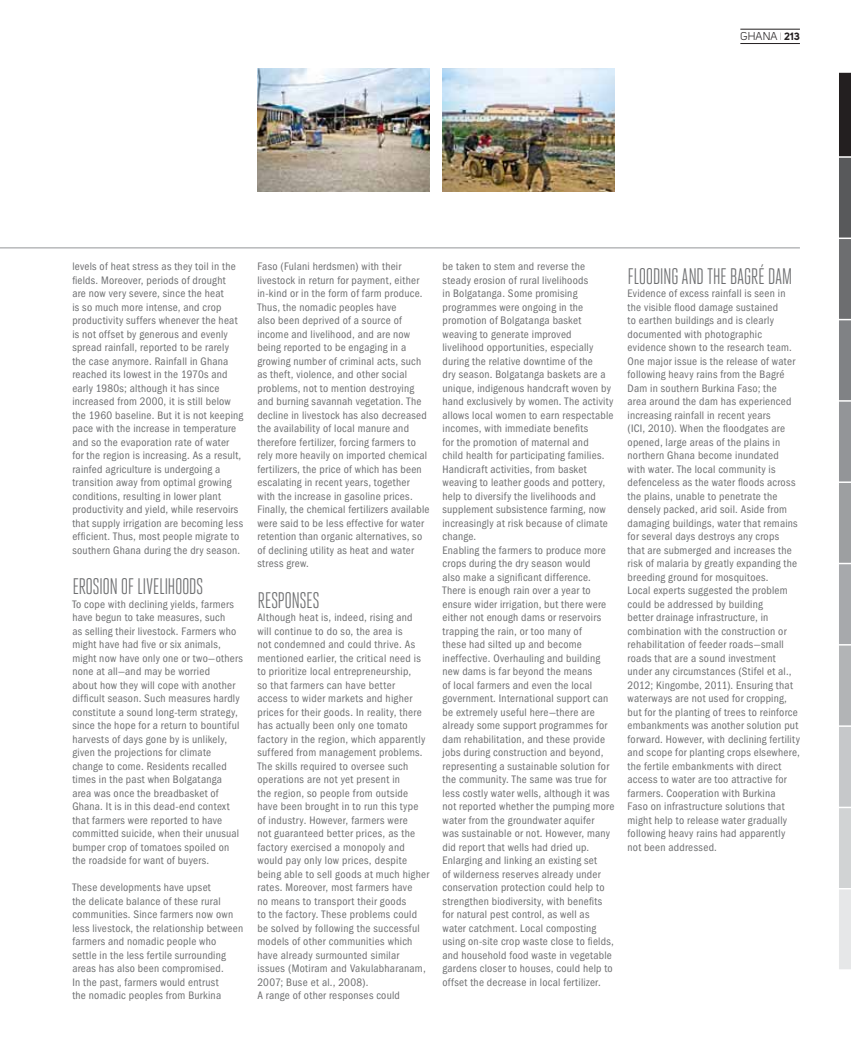
<style>
.page{position:relative;width:851px;height:1063px;background:#fff}
.page>*{position:absolute;margin:0;border:0;box-sizing:border-box;transform-origin:0 0}
.t1{font:22.5px "Heroic Condensed";letter-spacing:-.025em;color:#6d6e70}
.t2{font:condensed 11.25px/13.5px "ITC Franklin Gothic Std";letter-spacing:.025em;color:#6d6e70}
.t3{font:11.25px "Uni Sans Book";letter-spacing:.01em;color:#231f20}
.s1{font-family:"Uni Sans Thin";font-size:10.5px}
.s2{font-family:"Uni Sans Bold";font-size:10.5px}
</style>
<div class="page">
<hr style="left:740px;top:29px;width:59px;height:1px;background:#231f20">
<hr style="left:740px;top:43px;width:59px;height:1px;background:#231f20">
<svg style="left:839px;top:72px;width:11px;height:897px;background:#97989a"></svg>
<hr style="left:0;top:248px;width:799px;height:1px;background:#939598">
<img style="left:442px;top:68px;width:172px;height:123px">
<img style="left:257px;top:68px;width:172px;height:123px">
<p class="t3" style="left:740px;top:30px;width:61px">GHANA <span class="s1">I</span> <span class="s2">213</span></p>
<p class="t2" style="left:72px;top:261px;width:172px">levels of heat stress as they toil in the fields. Moreover, periods of drought<br>are now very severe, since the heat<br>is so much more intense, and crop productivity suffers whenever the heat is not offset by generous and evenly spread rainfall, reported to be rarely the case anymore. Rainfall in Ghana reached its lowest in the 1970s and early 1980s; although it has since increased from 2000, it is still below the 1960 baseline. But it is not keeping pace with the increase in temperature and so the evaporation rate of water<br>for the region is increasing. As a result, rainfed agriculture is undergoing a transition away from optimal growing conditions, resulting in lower plant productivity and yield, while reservoirs that supply irrigation are becoming less efficient. Thus, most people migrate to southern Ghana during the dry season.</p>
<h1 class="t1" style="left:72px;top:573px;width:133px">EROSION OF LIVELIHOODS</h1>
<p class="t2" style="left:72px;top:598px;width:172px">To cope with declining yields, farmers have begun to take measures, such<br>as selling their livestock. Farmers who might have had five or six animals, might now have only one or two—others none at all—and may be worried<br>about how they will cope with another difficult season. Such measures hardly constitute a sound long-term strategy, since the hope for a return to bountiful harvests of days gone by is unlikely, given the projections for climate change to come. Residents recalled times in the past when Bolgatanga area was once the breadbasket of Ghana. It is in this dead-end context that farmers were reported to have committed suicide, when their unusual bumper crop of tomatoes spoiled on the roadside for want of buyers.</p>
<p class="t2" style="left:72px;top:882px;width:172px">These developments have upset<br>the delicate balance of these rural communities. Since farmers now own less livestock, the relationship between farmers and nomadic people who settle in the less fertile surrounding areas has also been compromised.<br>In the past, farmers would entrust<br>the nomadic peoples from Burkina</p>
<p class="t2" style="left:257px;top:261px;width:173px">Faso (Fulani herdsmen) with their livestock in return for payment, either in-kind or in the form of farm produce.<br>Thus, the nomadic peoples have<br>also been deprived of a source of income and livelihood, and are now being reported to be engaging in a growing number of criminal acts, such as theft, violence, and other social problems, not to mention destroying and burning savannah vegetation. The decline in livestock has also decreased the availability of local manure and therefore fertilizer, forcing farmers to rely more heavily on imported chemical fertilizers, the price of which has been escalating in recent years, together with the increase in gasoline prices.<br>Finally, the chemical fertilizers available were said to be less effective for water retention than organic alternatives, so of declining utility as heat and water stress grew.</p>
<h1 class="t1" style="left:257px;top:587px;width:64px">RESPONSES</h1>
<p class="t2" style="left:257px;top:612px;width:173px">Although heat is, indeed, rising and will continue to do so, the area is<br>not condemned and could thrive. As mentioned earlier, the critical need is to prioritize local entrepreneurship,<br>so that farmers can have better<br>access to wider markets and higher prices for their goods. In reality, there has actually been only one tomato factory in the region, which apparently suffered from management problems.<br>The skills required to oversee such operations are not yet present in<br>the region, so people from outside have been brought in to run this type of industry. However, farmers were<br>not guaranteed better prices, as the factory exercised a monopoly and would pay only low prices, despite being able to sell goods at much higher rates. Moreover, most farmers have<br>no means to transport their goods<br>to the factory. These problems could be solved by following the successful models of other communities which have already surmounted similar issues (Motiram and Vakulabharanam, 2007; Buse et al., 2008).<br>A range of other responses could</p>
<p class="t2" style="left:442px;top:261px;width:173px">be taken to stem and reverse the steady erosion of rural livelihoods<br>in Bolgatanga. Some promising programmes were ongoing in the promotion of Bolgatanga basket weaving to generate improved livelihood opportunities, especially during the relative downtime of the<br>dry season. Bolgatanga baskets are a unique, indigenous handcraft woven by hand exclusively by women. The activity allows local women to earn respectable incomes, with immediate benefits<br>for the promotion of maternal and<br>child health for participating families.<br>Handicraft activities, from basket weaving to leather goods and pottery, help to diversify the livelihoods and supplement subsistence farming, now increasingly at risk because of climate change.<br>Enabling the farmers to produce more crops during the dry season would<br>also make a significant difference.<br>There is enough rain over a year to ensure wider irrigation, but there were either not enough dams or reservoirs trapping the rain, or too many of<br>these had silted up and become ineffective. Overhauling and building new dams is far beyond the means<br>of local farmers and even the local government. International support can be extremely useful here—there are already some support programmes for dam rehabilitation, and these provide jobs during construction and beyond, representing a sustainable solution for the community. The same was true for less costly water wells, although it was not reported whether the pumping more water from the groundwater aquifer<br>was sustainable or not. However, many did report that wells had dried up.<br>Enlarging and linking an existing set<br>of wilderness reserves already under conservation protection could help to strengthen biodiversity, with benefits for natural pest control, as well as water catchment. Local composting using on-site crop waste close to fields, and household food waste in vegetable gardens closer to houses, could help to offset the decrease in local fertilizer.</p>
<h1 class="t1" style="left:627px;top:263px;width:166px">FLOODING AND THE BAGRÉ DAM</h1>
<p class="t2" style="left:627px;top:288px;width:174px">Evidence of excess rainfall is seen in the visible flood damage sustained<br>to earthen buildings and is clearly documented with photographic evidence shown to the research team.<br>One major issue is the release of water following heavy rains from the Bagré Dam in southern Burkina Faso; the<br>area around the dam has experienced increasing rainfall in recent years<br>(ICI, 2010). When the floodgates are opened, large areas of the plains in northern Ghana become inundated<br>with water. The local community is defenceless as the water floods across the plains, unable to penetrate the densely packed, arid soil. Aside from damaging buildings, water that remains for several days destroys any crops<br>that are submerged and increases the risk of malaria by greatly expanding the breeding ground for mosquitoes.<br>Local experts suggested the problem could be addressed by building<br>better drainage infrastructure, in combination with the construction or rehabilitation of feeder roads—small roads that are a sound investment under any circumstances (Stifel et al., 2012; Kingombe, 2011). Ensuring that waterways are not used for cropping, but for the planting of trees to reinforce embankments was another solution put forward. However, with declining fertility and scope for planting crops elsewhere, the fertile embankments with direct access to water are too attractive for farmers. Cooperation with Burkina<br>Faso on infrastructure solutions that might help to release water gradually following heavy rains had apparently not been addressed.</p>
</div>
